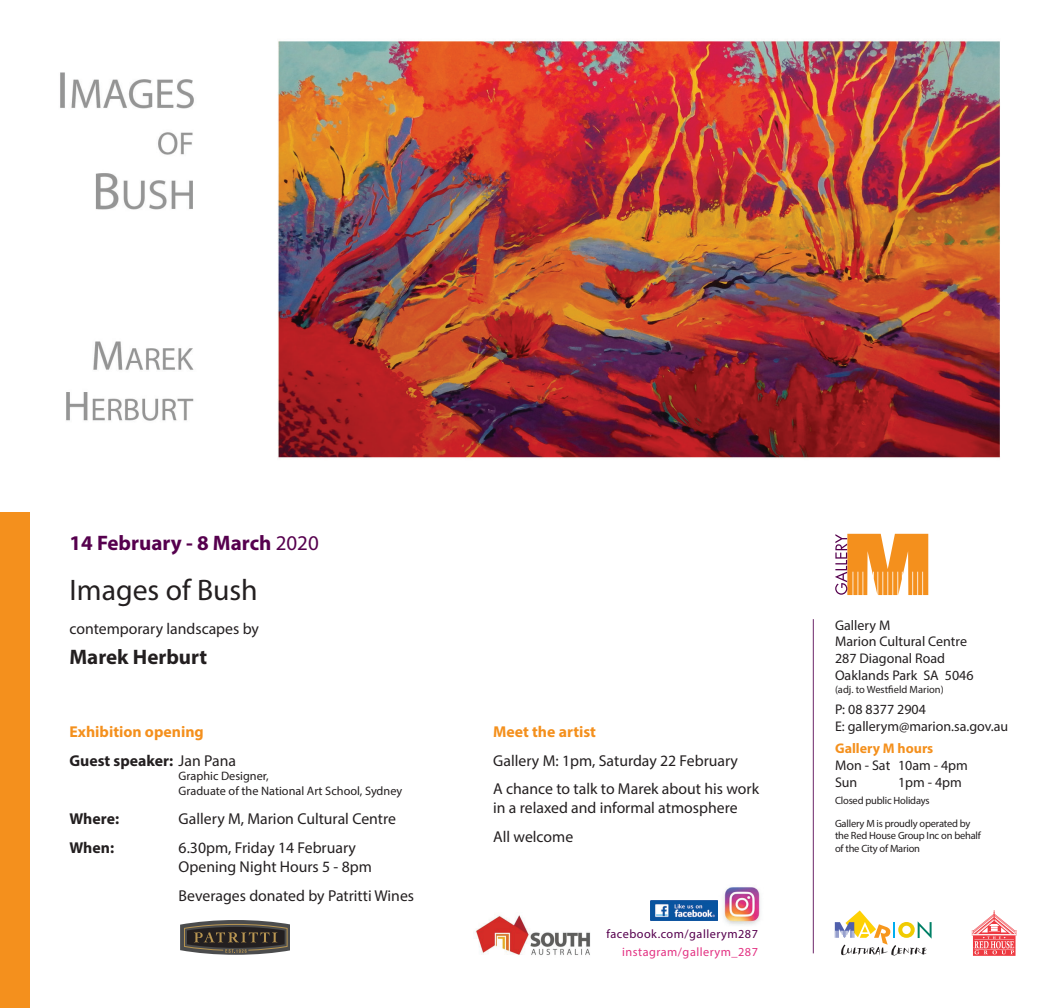
<style>
.page{position:relative;width:1042px;height:1008px;background:#fff}
.page>*{position:absolute;margin:0;border:0;box-sizing:border-box;transform-origin:0 0}
.t1{font:29.75px "Myriad Pro";color:#231f20}
.t2{font:700 21px "Myriad Pro";color:#56004e}
.t3{font:700 21px "Myriad Pro";color:#231f20}
.t4{font:15.75px/28.9px "Myriad Pro";color:#231f20}
.t5{font:700 15.75px/28.9px "Myriad Pro";color:#f4901d}
.t6{font:700 15.75px "Myriad Pro";color:#231f20}
.t7{font:14px/16.8px "Myriad Pro";color:#231f20}
.t8{font:700 14px "Myriad Pro";color:#f4901d}
.t9{font:12.25px/14.7px "Myriad Pro";color:#231f20}
.t10{font:12.25px "Myriad Pro";letter-spacing:.04em;color:#56004e}
.t11{font:12.25px "Myriad Pro";letter-spacing:.04em;color:#e33182}
.t12{font:10.5px/22.6px "Myriad Pro";letter-spacing:-.02em;color:#231f20}
.t13{font:10.5px "Myriad Pro";color:#231f20}
.s1{font-weight:400}
.s2{color:#231f20}
.s3{font-weight:400;color:#231f20}
</style>
<div class="page">
<div style="left:0;top:481px;width:30px;height:526px;background:#f4901d"></div>
<svg style="left:180px;top:920px;width:109px;height:34px;background:#554f46"></svg>
<img style="left:475px;top:915px;width:115px;height:40px">
<img style="left:706px;top:887px;width:54px;height:38px">
<img style="left:650px;top:899px;width:68px;height:20px">
<hr style="left:813px;top:619px;width:1px;height:333px;background:#6c2669">
<svg style="left:835px;top:533px;width:93px;height:61px"></svg>
<svg style="left:972px;top:910px;width:44px;height:45px"></svg>
<svg style="left:835px;top:910px;width:96px;height:45px"></svg>
<img style="left:0;top:40px;width:1000px;height:471px">
<h2 class="t2" style="left:69px;top:528px;width:251px">14 February - 8 March <span class="s1">2020</span></h2>
<h1 class="t1" style="left:69px;top:571px;width:190px">Images of Bush</h1>
<p class="t4" style="left:69px;top:613px;width:191px">contemporary landscapes by</p>
<h2 class="t3" style="left:69px;top:643px;width:139px">Marek Herburt</h2>
<p class="t5" style="left:69px;top:716px;width:168px">Exhibition opening<br><span class="s2">Guest speaker:</span> <span class="s3">Jan Pana</span></p>
<p class="t9" style="left:179px;top:768px;width:225px">Graphic Designer,<br>Graduate of the National Art School, Sydney</p>
<p class="t6" style="left:69px;top:808px;width:51px">Where:</p>
<p class="t4" style="left:179px;top:803px;width:219px">Gallery M, Marion Cultural Centre</p>
<p class="t6" style="left:69px;top:836px;width:46px">When:</p>
<p class="t4" style="left:179px;top:837px;width:195px;line-height:18.9px">6.30pm, Friday 14 February<br>Opening Night Hours 5 - 8pm</p>
<p class="t4" style="left:179px;top:880px;width:237px">Beverages donated by Patritti Wines</p>
<p class="t5" style="left:493px;top:716px;width:104px">Meet the artist</p>
<p class="t4" style="left:493px;top:745px;width:267px">Gallery M: 1pm, Saturday 22 February<br>A chance to talk to Marek about his work</p>
<p class="t4" style="left:493px;top:793px;width:246px">in a relaxed and informal atmosphere<br>All welcome</p>
<p class="t10" style="left:606px;top:925px;width:153px">facebook.com/gallerym287</p>
<p class="t11" style="left:622px;top:943px;width:137px">instagram/gallerym_287</p>
<p class="t7" style="left:835px;top:616px;width:140px">Gallery M<br>Marion Cultural Centre<br>287 Diagonal Road<br>Oaklands Park SA 5046</p>
<p class="t13" style="left:835px;top:682px;width:110px">(adj. to Westfield Marion)</p>
<p class="t7" style="left:835px;top:700px;width:175px">P: 08 8377 2904<br>E: gallerym@marion.sa.gov.au</p>
<p class="t8" style="left:835px;top:739px;width:100px">Gallery M hours</p>
<p class="t7" style="left:835px;top:756px;width:134px">Mon - Sat 10am - 4pm<br>Sun</p>
<p class="t7" style="left:898px;top:773px;width:65px">1pm - 4pm</p>
<p class="t12" style="left:835px;top:789px;width:137px">Closed public Holidays<br>Gallery M is proudly operated by</p>
<p class="t12" style="left:835px;top:829px;width:147px;line-height:12.6px">the Red House Group Inc on behalf of the City of Marion</p>
</div>
